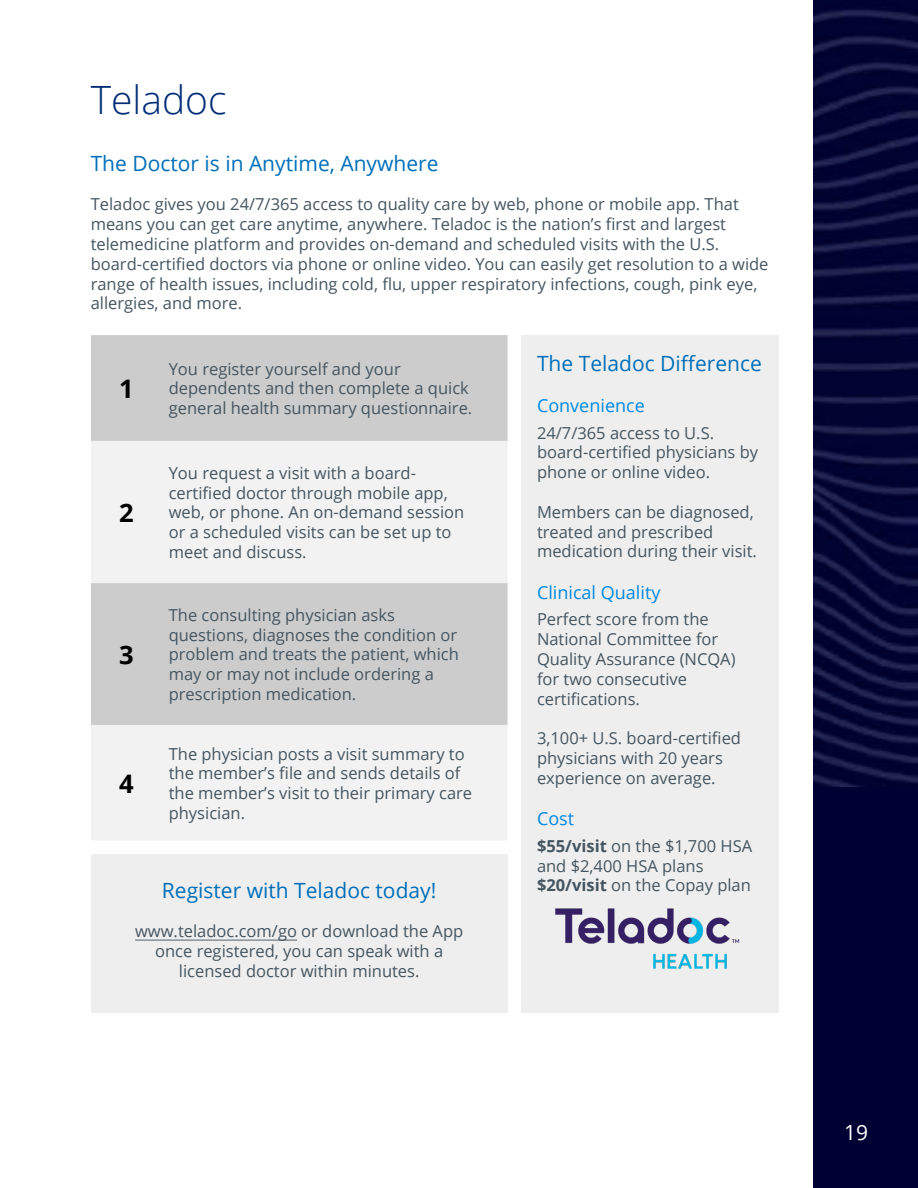
<style>
.page{position:relative;width:918px;height:1188px;background:#fff}
.page>*{position:absolute;margin:0;border:0;box-sizing:border-box;transform-origin:0 0}
.t1{font:300 39px "Open Sans";color:#002c77}
.t2{font:700 25.5px "Open Sans";color:#000}
.t3{font:21px "Open Sans";color:#006fba}
.t4{font:21px "Open Sans";color:#fff}
.t5{font:18px "Open Sans";color:#0089e0}
.t6{font:16.5px/19.8px "Open Sans";color:#455560}
.s1{font-weight:700}
</style>
<div class="page">
<div style="left:813px;top:786px;width:105px;height:402px;background:#003"></div>
<img style="left:813px;top:0;width:105px;height:786px">
<div style="left:522px;top:335px;width:257px;height:678px;background:#eee"></div>
<div style="left:91px;top:335px;width:417px;height:106px;background:#ccc"></div>
<svg style="left:91px;top:441px;width:417px;height:399px;fill:#f2f2f2"></svg>
<img style="left:521px;top:874px;width:219px;height:128px">
<div style="left:91px;top:854px;width:417px;height:159px;background:#eee"></div>
<hr style="left:135px;top:940px;width:162px;height:1px;background:#455560">
<h1 class="t1" style="left:91px;top:73px;width:137px">Teladoc</h1>
<p class="t3" style="left:91px;top:149px;width:349px">The Doctor is in Anytime, Anywhere</p>
<p class="t6" style="left:91px;top:194px;width:679px">Teladoc gives you 24/7/365 access to quality care by web, phone or mobile app. That means you can get care anytime, anywhere. Teladoc is the nation’s first and largest telemedicine platform and provides on-demand and scheduled visits with the U.S. board-certified doctors via phone or online video. You can easily get resolution to a wide range of health issues, including cold, flu, upper respiratory infections, cough, pink eye, allergies, and more.</p>
<h2 class="t2" style="left:119px;top:371px;width:16px">1</h2>
<h2 class="t2" style="left:119px;top:495px;width:16px">2</h2>
<h2 class="t2" style="left:119px;top:637px;width:16px">3</h2>
<h2 class="t2" style="left:119px;top:765px;width:16px">4</h2>
<p class="t6" style="left:169px;top:358px;width:305px">You register yourself and your dependents and then complete a quick general health summary questionnaire.</p>
<p class="t6" style="left:169px;top:462px;width:297px">You request a visit with a board&shy;certified doctor through mobile app, web, or phone. An on-demand session or a scheduled visits can be set up to meet and discuss.</p>
<p class="t6" style="left:169px;top:605px;width:292px">The consulting physician asks questions, diagnoses the condition or problem and treats the patient, which may or may not include ordering a prescription medication.</p>
<p class="t6" style="left:169px;top:743px;width:305px">The physician posts a visit summary to the member’s file and sends details of the member’s visit to their primary care physician.</p>
<p class="t3" style="left:537px;top:349px;width:226px">The Teladoc Difference</p>
<p class="t5" style="left:537px;top:393px;width:109px">Convenience</p>
<p class="t6" style="left:537px;top:422px;width:223px">24/7/365 access to U.S. board-certified physicians by phone or online video.</p>
<p class="t6" style="left:537px;top:502px;width:222px">Members can be diagnosed, treated and prescribed medication during their visit.</p>
<p class="t5" style="left:537px;top:580px;width:125px">Clinical Quality</p>
<p class="t6" style="left:537px;top:609px;width:200px">Perfect score from the<br>National Committee for<br>Quality Assurance (NCQA) for two consecutive certifications.</p>
<p class="t6" style="left:537px;top:728px;width:206px">3,100+ U.S. board-certified physicians with 20 years experience on average.</p>
<p class="t5" style="left:537px;top:806px;width:39px">Cost</p>
<p class="t6" style="left:537px;top:835px;width:217px"><span class="s1">$55/visit</span> on the $1,700 HSA and $2,400 HSA plans</p>
<p class="t3" style="left:162px;top:876px;width:276px">Register with Teladoc today!</p>
<p class="t6" style="left:537px;top:875px;width:215px"><span class="s1">$20/visit</span> on the Copay plan</p>
<p class="t6" style="left:135px;top:921px;width:330px;text-align:center">www.teladoc.com/go or download the App once registered, you can speak with a licensed doctor within minutes.</p>
<p class="t4" style="left:844px;top:1118px;width:26px">19</p>
</div>
